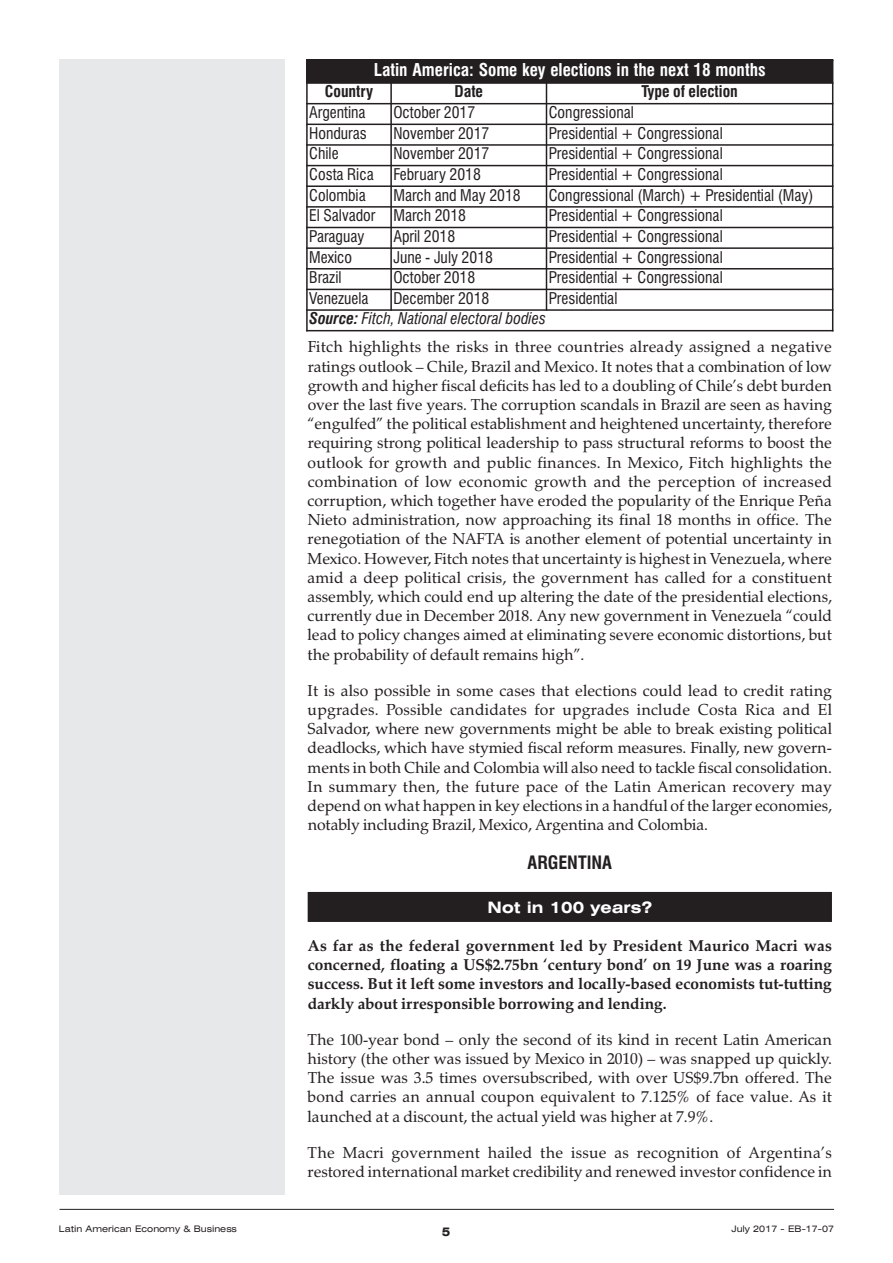
<style>
.page{position:relative;width:893px;height:1263px;background:#fff}
.page>*{position:absolute;margin:0;border:0;box-sizing:border-box;transform-origin:0 0}
.t1{font:700 condensed 18px "Swiss 721 BT";color:#231f20}
.t2{font:700 condensed 17.25px "Swiss 721 BT";color:#fff}
.t3{font:15.75px/19.2px "Zapf Calligraphic 801 BT";color:#231f20;text-align:justify}
.t4{font:condensed 15.75px "Swiss 721 BT";color:#231f20}
.t5{font:700 15.75px/19.2px "Zapf Calligraphic 801 BT";color:#231f20;text-align:justify}
.t6{font:italic condensed 15.75px "Swiss 721 BT";color:#231f20}
.t7{font:700 condensed 15.75px "Swiss 721 BT";color:#231f20}
.t8{font:700 expanded 15.75px "Swiss 721 BT";color:#fff}
.t9{font:700 expanded 12px "Swiss 721 BT";color:#231f20}
.t10{font:expanded 9px "Swiss 721 BT";color:#231f20}
.s1{font-weight:700}
</style>
<div class="page">
<div style="left:308px;top:892px;width:524px;height:30px;background:#231f20"></div>
<div style="left:60px;top:60px;width:225px;height:1135px;background:#e7e8e9"></div>
<hr style="left:60px;top:1209px;width:774px;height:1px;background:#231f20">
<div style="left:306px;top:60px;width:527px;height:23px;background:#231f20"></div>
<hr style="left:306px;top:60px;width:2px;height:271px;background:#231f20">
<hr style="left:390px;top:82px;width:2px;height:229px;background:#231f20">
<hr style="left:546px;top:82px;width:1px;height:229px;background:#231f20">
<hr style="left:832px;top:60px;width:1px;height:271px;background:#231f20">
<hr style="left:306px;top:82px;width:527px;height:2px;background:#231f20">
<hr style="left:306px;top:103px;width:527px;height:1px;background:#231f20">
<hr style="left:306px;top:124px;width:527px;height:1px;background:#231f20">
<hr style="left:306px;top:144px;width:527px;height:2px;background:#231f20">
<hr style="left:306px;top:165px;width:527px;height:1px;background:#231f20">
<hr style="left:306px;top:185px;width:527px;height:2px;background:#231f20">
<hr style="left:306px;top:206px;width:527px;height:2px;background:#231f20">
<hr style="left:306px;top:227px;width:527px;height:1px;background:#231f20">
<hr style="left:306px;top:247px;width:527px;height:2px;background:#231f20">
<hr style="left:306px;top:268px;width:527px;height:1px;background:#231f20">
<hr style="left:306px;top:289px;width:527px;height:1px;background:#231f20">
<hr style="left:306px;top:309px;width:527px;height:2px;background:#231f20">
<hr style="left:306px;top:330px;width:527px;height:1px;background:#231f20">
<p class="t2" style="left:374px;top:60px;width:393px">Latin America: Some key elections in the next 18 months</p>
<p class="t7" style="left:325px;top:83px;width:50px">Country</p>
<p class="t7" style="left:454px;top:83px;width:30px">Date</p>
<p class="t7" style="left:641px;top:83px;width:98px">Type of election</p>
<p class="t4" style="left:309px;top:103px;width:58px">Argentina</p>
<p class="t4" style="left:393px;top:103px;width:83px">October 2017</p>
<p class="t4" style="left:549px;top:103px;width:87px">Congressional</p>
<p class="t4" style="left:309px;top:124px;width:59px">Honduras</p>
<p class="t4" style="left:393px;top:124px;width:98px">November 2017</p>
<p class="t4" style="left:549px;top:124px;width:175px">Presidential + Congressional</p>
<p class="t4" style="left:309px;top:145px;width:31px">Chile</p>
<p class="t4" style="left:393px;top:145px;width:98px">November 2017</p>
<p class="t4" style="left:549px;top:145px;width:175px">Presidential + Congressional</p>
<p class="t4" style="left:309px;top:165px;width:173px">Costa Rica February 2018</p>
<p class="t4" style="left:549px;top:165px;width:175px">Presidential + Congressional</p>
<p class="t4" style="left:309px;top:186px;width:58px">Colombia</p>
<p class="t4" style="left:393px;top:186px;width:129px">March and May 2018</p>
<p class="t4" style="left:549px;top:186px;width:266px">Congressional (March) + Presidential (May)</p>
<p class="t4" style="left:309px;top:207px;width:158px">El Salvador March 2018</p>
<p class="t4" style="left:549px;top:207px;width:175px">Presidential + Congressional</p>
<p class="t4" style="left:309px;top:227px;width:57px">Paraguay</p>
<p class="t4" style="left:393px;top:227px;width:63px">April 2018</p>
<p class="t4" style="left:549px;top:227px;width:175px">Presidential + Congressional</p>
<p class="t4" style="left:309px;top:248px;width:44px">Mexico</p>
<p class="t4" style="left:393px;top:248px;width:101px">June - July 2018</p>
<p class="t4" style="left:549px;top:248px;width:175px">Presidential + Congressional</p>
<p class="t4" style="left:309px;top:268px;width:34px">Brazil</p>
<p class="t4" style="left:393px;top:268px;width:83px">October 2018</p>
<p class="t4" style="left:549px;top:268px;width:175px">Presidential + Congressional</p>
<p class="t4" style="left:309px;top:289px;width:61px">Venezuela</p>
<p class="t4" style="left:393px;top:289px;width:97px">December 2018</p>
<p class="t4" style="left:549px;top:289px;width:70px">Presidential</p>
<p class="t6" style="left:309px;top:310px;width:238px"><span class="s1">Source:</span> Fitch, National electoral bodies</p>
<p class="t3" style="left:308px;top:337px;width:526px">Fitch highlights the risks in three countries already assigned a negative ratings outlook – Chile, Brazil and Mexico. It notes that a combination of low growth and higher fiscal deficits has led to a doubling of Chile’s debt burden over the last five years. The corruption scandals in Brazil are seen as having “engulfed” the political establishment and heightened uncertainty, therefore requiring strong political leadership to pass structural reforms to boost the outlook for growth and public finances. In Mexico, Fitch highlights the combination of low economic growth and the perception of increased corruption, which together have eroded the popularity of the Enrique Peña Nieto administration, now approaching its final 18 months in office. The renegotiation of the NAFTA is another element of potential uncertainty in Mexico. However, Fitch notes that uncertainty is highest in Venezuela, where amid a deep political crisis, the government has called for a constituent assembly, which could end up altering the date of the presidential elections, currently due in December 2018. Any new government in Venezuela “could lead to policy changes aimed at eliminating severe economic distortions, but the probability of default remains high”.</p>
<p class="t3" style="left:308px;top:681px;width:526px">It is also possible in some cases that elections could lead to credit rating upgrades. Possible candidates for upgrades include Costa Rica and El Salvador, where new governments might be able to break existing political deadlocks, which have stymied fiscal reform measures. Finally, new govern&shy;ments in both Chile and Colombia will also need to tackle fiscal consolidation.<br>In summary then, the future pace of the Latin American recovery may depend on what happen in key elections in a handful of the larger economies, notably including Brazil, Mexico, Argentina and Colombia.</p>
<p class="t1" style="left:527px;top:852px;width:86px">ARGENTINA</p>
<p class="t8" style="left:488px;top:898px;width:166px">Not in 100 years?</p>
<p class="t5" style="left:308px;top:936px;width:526px">As far as the federal government led by President Maurico Macri was concerned, floating a US$2.75bn ‘century bond’ on 19 June was a roaring success. But it left some investors and locally-based economists tut-tutting darkly about irresponsible borrowing and lending.</p>
<p class="t3" style="left:308px;top:1030px;width:526px">The 100-year bond – only the second of its kind in recent Latin American history (the other was issued by Mexico in 2010) – was snapped up quickly.<br>The issue was 3.5 times oversubscribed, with over US$9.7bn offered. The bond carries an annual coupon equivalent to 7.125% of face value. As it launched at a discount, the actual yield was higher at 7.9%.</p>
<p class="t3" style="left:308px;top:1143px;width:526px">The Macri government hailed the issue as recognition of Argentina’s restored international market credibility and renewed investor confidence in</p>
<p class="t10" style="left:59px;top:1224px;width:180px">Latin American Economy &amp; Business</p>
<p class="t9" style="left:442px;top:1225px;width:10px">5</p>
<p class="t10" style="left:732px;top:1224px;width:104px">July 2017 - EB-17-07</p>
</div>
